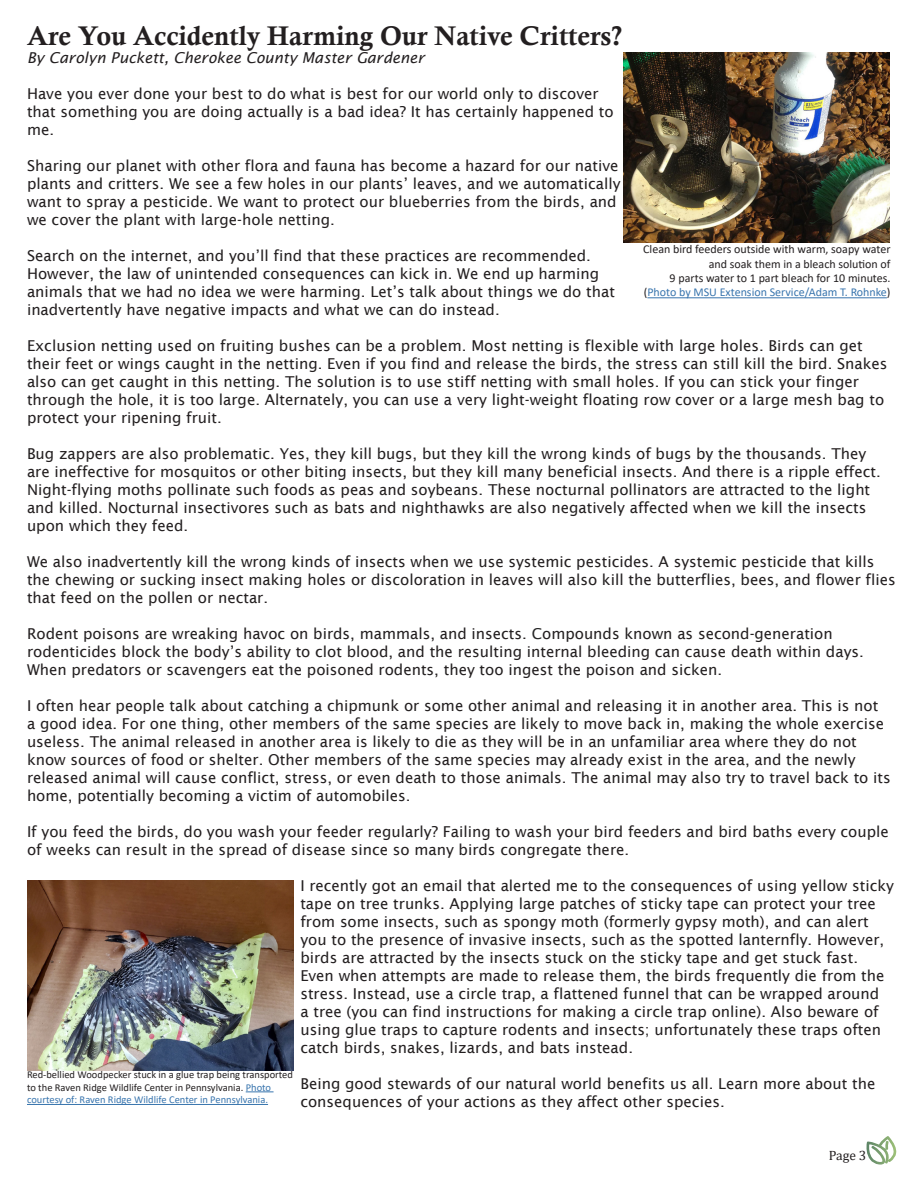
<style>
.page{position:relative;width:918px;height:1188px;background:#fff}
.page>*{position:absolute;margin:0;border:0;box-sizing:border-box;transform-origin:0 0}
.t1{font:27px "Calis MT Bol";color:#231f20}
.t2{font:15px/18px "Lucida Sans";color:#231f20}
.t3{font:italic 15px "Lucida Sans";color:#231f20}
.t4{font:13.5px "Cambria";color:#231f20}
.t5{font:12px/14.4px "Calibri";color:#231f20;text-align:right}
.t6{font:12px "Calibri";color:#3975ae}
.t7{font:10.5px/12.6px "Calibri";color:#231f20}
.s1{color:#262626}
.s2{color:#231f20}
.s3{color:#3975ae}
</style>
<div class="page">
<svg style="left:866px;top:1136px;width:30px;height:29px"></svg>
<img style="left:624px;top:53px;width:266px;height:190px">
<hr style="left:647px;top:297px;width:240px;height:1px;background:#3975ae">
<img style="left:27px;top:880px;width:267px;height:190px">
<svg style="left:246px;top:1092px;width:28px;height:1px"></svg>
<hr style="left:27px;top:1104px;width:241px;height:1px;background:#3975ae">
<p class="t1" style="left:27px;top:20px;width:597px">Are You Accidently Harming Our Native Critters?</p>
<p class="t3" style="left:27px;top:49px;width:399px">By Carolyn Puckett, Cherokee County Master Gardener</p>
<p class="t2" style="left:27px;top:84px;width:588px">Have you ever done your best to do what is best for our world only to discover that something you are doing actually is a bad idea? It has certainly happened to me.</p>
<p class="t2" style="left:27px;top:156px;width:595px">Sharing our planet with other flora and fauna has become a hazard for our native plants and critters. We see a few holes in our plants’ leaves, and we automatically want to spray a pesticide. We want to protect our blueberries from the birds, and we cover the plant with large-hole netting.</p>
<p class="t2" style="left:27px;top:246px;width:589px">Search on the internet, and you’ll find that these practices are recommended.<br>However, the law of unintended consequences can kick in. We end up harming animals that we had no idea we were harming. Let’s talk about things we do that inadvertently have negative impacts and what we can do instead.</p>
<p class="t2" style="left:27px;top:336px;width:862px">Exclusion netting used on fruiting bushes can be a problem. Most netting is flexible with large holes. Birds can get their feet or wings caught in the netting. Even if you find and release the birds, the stress can still kill the bird. Snakes also can get caught in this netting. The solution is to use stiff netting with small holes. If you can stick your finger through the hole, it is too large. Alternately, you can use a very light-weight floating row cover or a large mesh bag to protect your ripening fruit.</p>
<p class="t2" style="left:27px;top:444px;width:855px">Bug zappers are also problematic. Yes, they kill bugs, but they kill the wrong kinds of bugs by the thousands. They are ineffective for mosquitos or other biting insects, but they kill many beneficial insects. And there is a ripple effect.<br>Night-flying moths pollinate such foods as peas and soybeans. These nocturnal pollinators are attracted to the light and killed. Nocturnal insectivores such as bats and nighthawks are also negatively affected when we kill the insects upon which they feed.</p>
<p class="t2" style="left:27px;top:552px;width:870px">We also inadvertently kill the wrong kinds of insects when we use systemic pesticides. A systemic pesticide that kills the chewing or sucking insect making holes or discoloration in leaves will also kill the butterflies, bees, and flower flies that feed on the pollen or nectar.</p>
<p class="t2" style="left:27px;top:624px;width:838px">Rodent poisons are wreaking havoc on birds, mammals, and insects. <span class="s1">C</span>ompounds known as second-generation rodenticides block the body’s ability to clot blood, and the resulting internal bleeding can cause death within days.<br>When predators or scavengers eat the poisoned rodents, they too ingest the poison and sicken.</p>
<p class="t2" style="left:27px;top:696px;width:865px">I often hear people talk about catching a chipmunk or some other animal and releasing it in another area. This is not<br>a good idea. For one thing, other members of the same species are likely to move back in, making the whole exercise useless. The animal released in another area is likely to die as they will be in an unfamiliar area where they do not know sources of food or shelter. Other members of the same species may already exist in the area, and the newly released animal will cause conflict, stress, or even death to those animals. The animal may also try to travel back to its home, potentially becoming a victim of automobiles.</p>
<p class="t2" style="left:27px;top:822px;width:863px">If you feed the birds, do you wash your feeder regularly? Failing to wash your bird feeders and bird baths every couple of weeks can result in the spread of disease since so many birds congregate there.</p>
<p class="t2" style="left:300px;top:876px;width:595px">I recently got an email that alerted me to the consequences of using yellow sticky tape on tree trunks. Applying large patches of sticky tape can protect your tree from some insects, such as spongy moth (formerly gypsy moth), and can alert you to the presence of invasive insects, such as the spotted lanternfly. However, birds are attracted by the insects stuck on the sticky tape and get stuck fast.<br>Even when attempts are made to release them, the birds frequently die from the stress. Instead, use a circle trap, a flattened funnel that can be wrapped around<br>a tree (you can find instructions for making a circle trap online). Also beware of using glue traps to capture rodents and insects; unfortunately these traps often catch birds, snakes, lizards, and bats instead.</p>
<p class="t2" style="left:300px;top:1074px;width:576px">Being good stewards of our natural world benefits us all. Learn more about the consequences of your actions as they affect other species.</p>
<p class="t5" style="left:643px;top:242px;width:249px">Clean bird feeders outside with warm, soapy water and soak them in a bleach solution of</p>
<p class="t5" style="left:670px;top:271px;width:222px">9 parts water to 1 part bleach for 10 minutes.</p>
<p class="t6" style="left:644px;top:284px;width:248px"><span class="s2">(</span>Photo by MSU Extension Service/Adam T. Rohnke<span class="s2">)</span></p>
<p class="t7" style="left:27px;top:1068px;width:268px">Red-bellied Woodpecker stuck in a glue trap being transported to the Raven Ridge Wildlife Center in Pennsylvania. <span class="s3">Photo courtesy of: Raven Ridge Wildlife Center in Pennsylvania.</span></p>
<p class="t4" style="left:829px;top:1147px;width:39px">Page 3</p>
</div>
